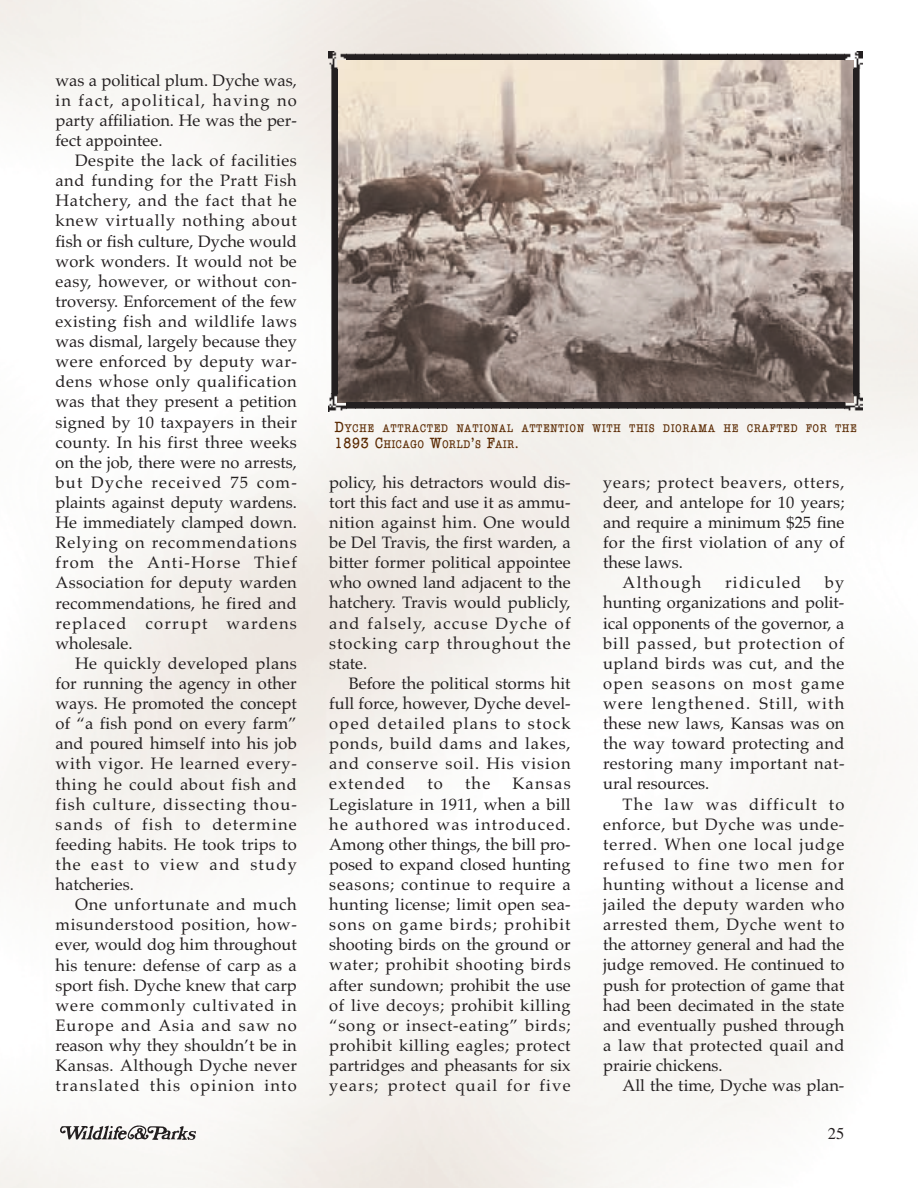
<style>
.page{position:relative;width:918px;height:1188px;background:#fff}
.page>*{position:absolute;margin:0;border:0;box-sizing:border-box;transform-origin:0 0}
.t1{font:16.5px/20.1px "Palatino";letter-spacing:.025em;color:#231f20;text-align:justify}
.t2{font:16.5px "Palatino";color:#231f20}
.t3{font:16.5px "Palatino";letter-spacing:.05em;color:#231f20}
.t4{font:16.5px "Palatino";letter-spacing:.075em;color:#231f20}
.t5{font:16.5px "Times";color:#231f20}
.t6{font:700 condensed 11.25px/15.8px "Memo";letter-spacing:.095em;color:#592800}
.s1{font-size:15px}
</style>
<div class="page">
<img style="left:0;top:0;width:918px;height:1188px">
<svg style="left:60px;top:1125px;width:136px;height:15px"></svg>
<img style="left:338px;top:60px;width:516px;height:343px">
<img style="left:329px;top:51px;width:18px;height:18px">
<svg style="left:347px;top:51px;width:498px;height:9px;background:#686464"></svg>
<img style="left:845px;top:51px;width:18px;height:18px">
<img style="left:854px;top:69px;width:9px;height:325px">
<img style="left:845px;top:394px;width:18px;height:18px">
<svg style="left:347px;top:403px;width:498px;height:9px"></svg>
<img style="left:329px;top:394px;width:18px;height:18px">
<img style="left:329px;top:69px;width:9px;height:325px">
<p class="t1" style="left:55px;top:72px;width:243px">was a political plum. Dyche was, in fact, apolitical, having no party affiliation. He was the per&shy;fect appointee.</p>
<p class="t1" style="left:55px;top:152px;width:243px;text-indent:20px">Despite the lack of facilities and funding for the Pratt Fish Hatchery, and the fact that he knew virtually nothing about fish or fish culture, Dyche would work wonders. It would not be easy, however, or without con&shy;troversy. Enforcement of the few existing fish and wildlife laws was dismal, largely because they were enforced by deputy war&shy;dens whose only qualification was that they present a petition signed by 10 taxpayers in their county. In his first three weeks on the job, there were no arrests, but Dyche received 75 com&shy;plaints against deputy wardens.<br>He immediately clamped down.<br>Relying on recommendations from the Anti-Horse Thief Association for deputy warden recommendations, he fired and replaced corrupt wardens wholesale.</p>
<p class="t1" style="left:55px;top:655px;width:243px;text-indent:20px">He quickly developed plans for running the agency in other ways. He promoted the concept of “a fish pond on every farm” and poured himself into his job with vigor. He learned every&shy;thing he could about fish and fish culture, dissecting thou&shy;sands of fish to determine feeding habits. He took trips to the east to view and study hatcheries.</p>
<p class="t1" style="left:55px;top:896px;width:243px;text-indent:20px">One unfortunate and much misunderstood position, how&shy;ever, would dog him throughout his tenure: defense of carp as a sport fish. Dyche knew that carp were commonly cultivated in Europe and Asia and saw no reason why they shouldn’t be in Kansas. Although Dyche never translated this opinion into</p>
<p class="t6" style="left:335px;top:420px;width:523px"><span class="s1">D</span>YCHE ATTRACTED NATIONAL ATTENTION WITH THIS DIORAMA HE CRAFTED FOR THE<br><span class="s1">1893 C</span>HICAGO <span class="s1">W</span>ORLD<span class="s1">’</span>S <span class="s1">F</span>AIR<span class="s1">.</span></p>
<p class="t1" style="left:329px;top:474px;width:243px">policy, his detractors would dis&shy;tort this fact and use it as ammu&shy;nition against him. One would be Del Travis, the first warden, a bitter former political appointee who owned land adjacent to the hatchery. Travis would publicly, and falsely, accuse Dyche of stocking carp throughout the state.</p>
<p class="t1" style="left:329px;top:675px;width:243px;text-indent:20px">Before the political storms hit full force, however, Dyche devel&shy;oped detailed plans to stock ponds, build dams and lakes, and conserve soil. His vision extended</p>
<p class="t1" style="left:427px;top:776px;width:17px">to</p>
<p class="t1" style="left:465px;top:776px;width:27px">the</p>
<p class="t1" style="left:329px;top:776px;width:243px;text-indent:183px">Kansas Legislature in 1911, when a bill he authored was introduced.<br>Among other things, the bill pro&shy;posed to expand closed hunting seasons; continue to require a hunting license; limit open sea&shy;sons on game birds; prohibit shooting birds on the ground or water; prohibit shooting birds after sundown; prohibit the use of live decoys; prohibit killing “song or insect-eating” birds; prohibit killing eagles; protect partridges and pheasants for six years; protect quail for five</p>
<p class="t3" style="left:603px;top:476px;width:243px">years; protect beavers, otters,</p>
<p class="t1" style="left:603px;top:494px;width:243px">deer, and antelope for 10 years;</p>
<p class="t2" style="left:603px;top:516px;width:243px">and require a minimum $25 fine</p>
<p class="t1" style="left:603px;top:534px;width:243px">for the first violation of any of</p>
<p class="t2" style="left:603px;top:556px;width:81px">these laws.</p>
<p class="t4" style="left:623px;top:576px;width:80px">Although</p>
<p class="t4" style="left:725px;top:576px;width:78px">ridiculed</p>
<p class="t1" style="left:603px;top:575px;width:243px;text-indent:222px">by hunting organizations and polit&shy;ical opponents of the governor, a bill passed, but protection of upland birds was cut, and the open seasons on most game were lengthened. Still, with these new laws, Kansas was on the way toward protecting and restoring many important nat&shy;ural resources.</p>
<p class="t1" style="left:603px;top:796px;width:243px;text-indent:20px">The law was difficult to enforce, but Dyche was unde&shy;terred. When one local judge refused to fine two men for hunting without a license and jailed the deputy warden who arrested them, Dyche went to the attorney general and had the judge removed. He continued to push for protection of game that had been decimated in the state and eventually pushed through a law that protected quail and prairie chickens.</p>
<p class="t2" style="left:623px;top:1079px;width:223px">All the time, Dyche was plan-</p>
<p class="t5" style="left:828px;top:1127px;width:18px">25</p>
</div>
